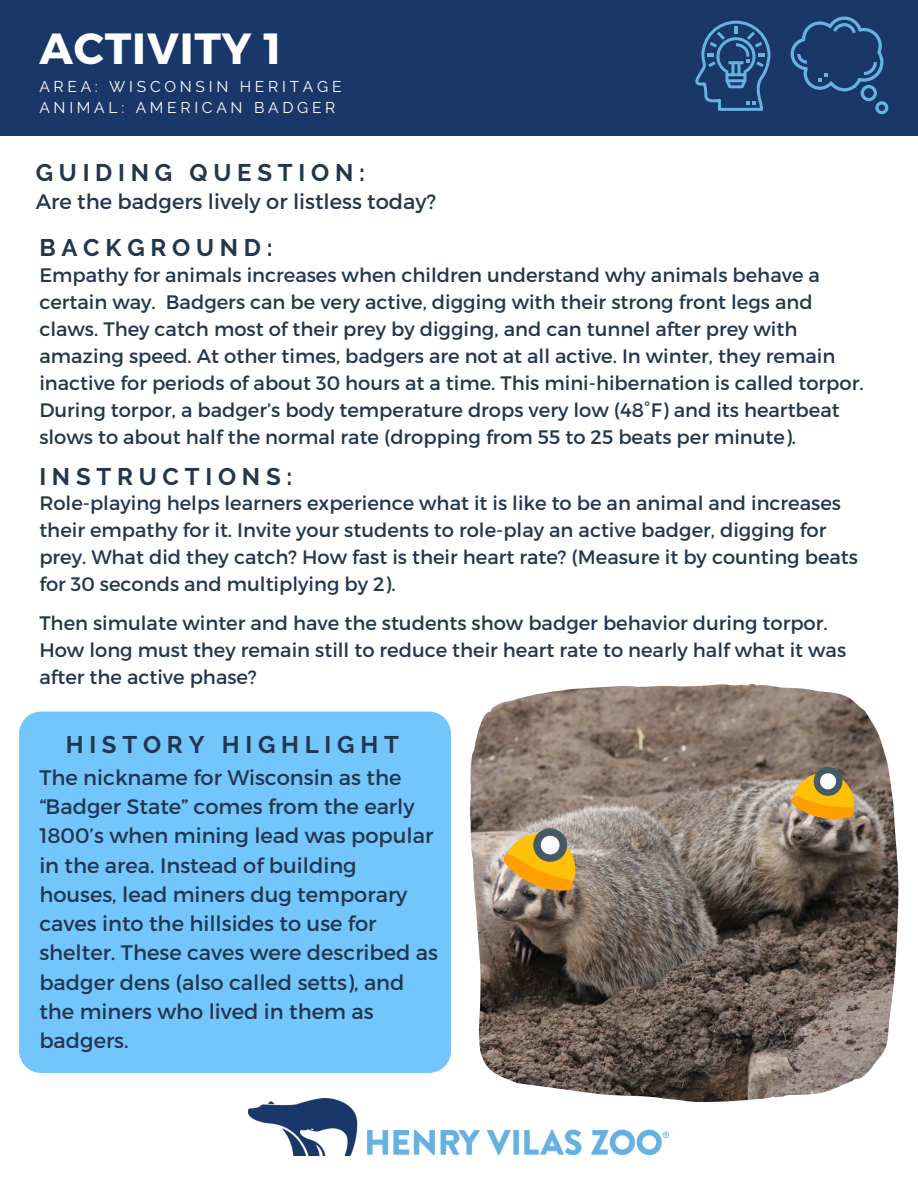
<style>
.page{position:relative;width:918px;height:1188px;background:#fff}
.page>*{position:absolute;margin:0;border:0;box-sizing:border-box;transform-origin:0 0}
.t1{font:700 43.65px "Montserrat";letter-spacing:.02em;color:#fff}
.t2{font:700 24px "Raleway";letter-spacing:.24em;color:#22364d}
.t3{font:21px/29.2px "Montserrat";color:#22364d}
.t4{font:19.5px/27px "Montserrat";color:#22364d}
.t5{font:15.6px "Raleway";letter-spacing:.24em;color:#fff}
</style>
<div class="page">
<div style="left:0;top:0;width:918px;height:135px;background:#193768"></div>
<img style="left:249px;top:1099px;width:420px;height:57px">
<img style="left:470px;top:684px;width:428px;height:418px">
<div style="left:19px;top:712px;width:432px;height:361px;background:#73c6fc;border-radius:22px"></div>
<svg style="left:695px;top:21px;width:75px;height:90px"></svg>
<svg style="left:791px;top:17px;width:97px;height:97px"></svg>
<img style="left:499px;top:823px;width:86px;height:76px">
<svg style="left:789px;top:764px;width:70px;height:60px;background:#b9974f"></svg>
<h1 class="t1" style="left:39px;top:20px;width:243px">ACTIVITY 1</h1>
<h3 class="t5" style="left:39px;top:77px;width:304px">AREA: WISCONSIN HERITAGE</h3>
<h3 class="t5" style="left:39px;top:98px;width:298px">ANIMAL: AMERICAN BADGER</h3>
<h3 class="t2" style="left:36px;top:159px;width:331px">GUIDING QUESTION:</h3>
<h3 class="t3" style="left:36px;top:186px;width:402px">Are the badgers lively or listless today?</h3>
<h2 class="t2" style="left:39px;top:234px;width:235px">BACKGROUND:</h2>
<p class="t4" style="left:39px;top:261px;width:826px">Empathy for animals increases when children understand why animals behave a certain way. Badgers can be very active, digging with their strong front legs and claws. They catch most of their prey by digging, and can tunnel after prey with amazing speed. At other times, badgers are not at all active. In winter, they remain inactive for periods of about 30 hours at a time. This mini-hibernation is called torpor.<br>During torpor, a badger’s body temperature drops very low (48˚F) and its heartbeat slows to about half the normal rate (dropping from 55 to 25 beats per minute).</p>
<p class="t2" style="left:39px;top:463px;width:255px">INSTRUCTIONS:</p>
<p class="t4" style="left:39px;top:489px;width:820px">Role-playing helps learners experience what it is like to be an animal and increases their empathy for it. Invite your students to role-play an active badger, digging for prey. What did they catch? How fast is their heart rate? (Measure it by counting beats for 30 seconds and multiplying by 2).</p>
<p class="t4" style="left:39px;top:609px;width:808px">Then simulate winter and have the students show badger behavior during torpor.<br>How long must they remain still to reduce their heart rate to nearly half what it was after the active phase?</p>
<h2 class="t2" style="left:66px;top:730px;width:335px">HISTORY HIGHLIGHT</h2>
<h2 class="t3" style="left:39px;top:762px;width:400px">The nickname for Wisconsin as the “Badger State” comes from the early<br>1800’s when mining lead was popular in the area. Instead of building houses, lead miners dug temporary caves into the hillsides to use for shelter. These caves were described as badger dens (also called setts), and the miners who lived in them as badgers.</h2>
</div>
